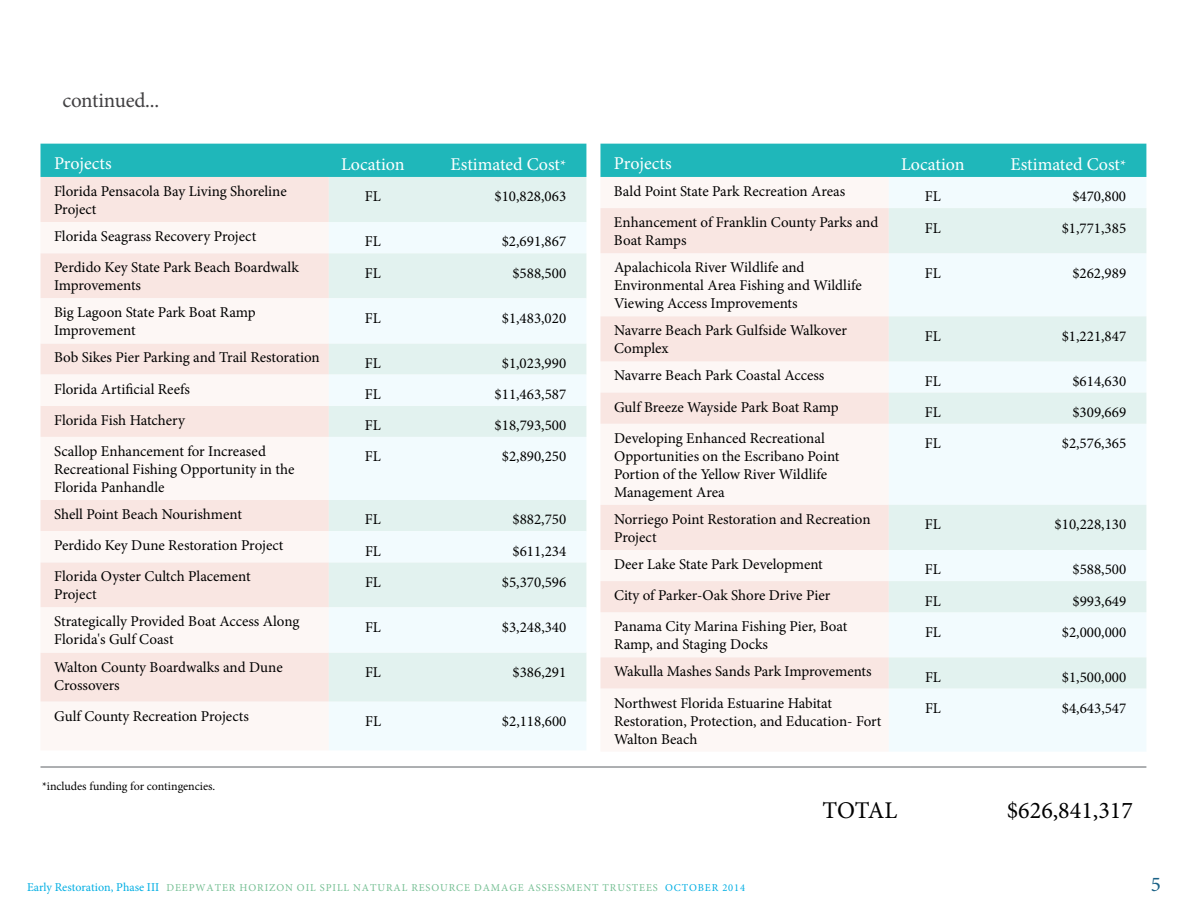
<style>
.page{position:relative;width:1188px;height:918px;background:#fff}
.page>*{position:absolute;margin:0;border:0;box-sizing:border-box;transform-origin:0 0}
.t1{font:24px "Minion Pro";color:#000}
.t2{font:21px "Minion Pro";letter-spacing:-.01em;color:#414042}
.t3{font:21px "Minion Pro";color:#1a6186}
.t4{font:18px "Minion Pro";color:#fff}
.t5{font:15px/18px "Minion Pro";color:#000}
.t6{font:12px "Minion Pro";color:#000}
.t7{font:10.5px "Minion Pro";letter-spacing:.085em;color:#75bf93}
.s1{font-size:15px}
.s2{font-size:12px;color:#00aee3}
.s3{color:#00aee3}
</style>
<div class="page">
<div style="left:600px;top:144px;width:546px;height:33px;background:#1fb7ba"></div>
<div style="left:889px;top:177px;width:257px;height:574px;background:#f2fbfe"></div>
<svg style="left:600px;top:208px;width:289px;height:481px;fill:#fdf7f5"></svg>
<svg style="left:889px;top:208px;width:257px;height:481px;fill:#f2fbfe"></svg>
<div style="left:40px;top:144px;width:546px;height:33px;background:#1fb7ba"></div>
<div style="left:40px;top:177px;width:289px;height:45px;background:#f9e6e2"></div>
<div style="left:329px;top:177px;width:257px;height:45px;background:#e2f2ef"></div>
<svg style="left:40px;top:253px;width:289px;height:449px;fill:#f9e6e2"></svg>
<svg style="left:329px;top:222px;width:257px;height:528px;fill:#f2fbfe"></svg>
<hr style="left:40px;top:766px;width:871px;height:2px;background:#939598">
<hr style="left:911px;top:766px;width:235px;height:2px;background:#939598">
<h2 class="t2" style="left:62px;top:86px;width:98px">continued...</h2>
<p class="t4" style="left:54px;top:151px;width:59px">Projects</p>
<p class="t4" style="left:341px;top:152px;width:65px">Location</p>
<p class="t4" style="left:451px;top:152px;width:117px">Estimated Cost<span class="s1">*</span></p>
<p class="t5" style="left:54px;top:182px;width:234px">Florida Pensacola Bay Living Shoreline<br>Project</p>
<p class="t5" style="left:365px;top:188px;width:18px">FL</p>
<p class="t5" style="left:495px;top:188px;width:73px">$10,828,063</p>
<p class="t5" style="left:54px;top:227px;width:204px">Florida Seagrass Recovery Project</p>
<p class="t5" style="left:365px;top:233px;width:18px">FL</p>
<p class="t5" style="left:502px;top:233px;width:66px">$2,691,867</p>
<p class="t5" style="left:54px;top:259px;width:246px">Perdido Key State Park Beach Boardwalk<br>Improvements</p>
<p class="t5" style="left:365px;top:264px;width:18px">FL</p>
<p class="t5" style="left:512px;top:264px;width:55px">$588,500</p>
<p class="t5" style="left:54px;top:304px;width:203px">Big Lagoon State Park Boat Ramp<br>Improvement</p>
<p class="t5" style="left:365px;top:309px;width:18px">FL</p>
<p class="t5" style="left:502px;top:309px;width:66px">$1,483,020</p>
<p class="t5" style="left:54px;top:349px;width:267px">Bob Sikes Pier Parking and Trail Restoration</p>
<p class="t5" style="left:365px;top:354px;width:18px">FL</p>
<p class="t5" style="left:502px;top:354px;width:66px">$1,023,990</p>
<p class="t5" style="left:54px;top:380px;width:137px">Florida Artificial Reefs</p>
<p class="t5" style="left:365px;top:385px;width:18px">FL</p>
<p class="t5" style="left:495px;top:385px;width:73px">$11,463,587</p>
<p class="t5" style="left:54px;top:411px;width:132px">Florida Fish Hatchery</p>
<p class="t5" style="left:365px;top:416px;width:18px">FL</p>
<p class="t5" style="left:495px;top:416px;width:73px">$18,793,500</p>
<p class="t5" style="left:54px;top:442px;width:242px">Scallop Enhancement for Increased<br>Recreational Fishing Opportunity in the<br>Florida Panhandle</p>
<p class="t5" style="left:365px;top:448px;width:18px">FL</p>
<p class="t5" style="left:502px;top:448px;width:66px">$2,890,250</p>
<p class="t5" style="left:54px;top:505px;width:189px">Shell Point Beach Nourishment</p>
<p class="t5" style="left:365px;top:511px;width:18px">FL</p>
<p class="t5" style="left:513px;top:511px;width:55px">$882,750</p>
<p class="t5" style="left:54px;top:536px;width:231px">Perdido Key Dune Restoration Project</p>
<p class="t5" style="left:365px;top:542px;width:18px">FL</p>
<p class="t5" style="left:513px;top:542px;width:55px">$611,234</p>
<p class="t5" style="left:54px;top:568px;width:198px">Florida Oyster Cultch Placement<br>Project</p>
<p class="t5" style="left:365px;top:573px;width:18px">FL</p>
<p class="t5" style="left:502px;top:573px;width:66px">$5,370,596</p>
<p class="t5" style="left:54px;top:613px;width:247px">Strategically Provided Boat Access Along<br>Florida's Gulf Coast</p>
<p class="t5" style="left:365px;top:618px;width:18px">FL</p>
<p class="t5" style="left:502px;top:618px;width:66px">$3,248,340</p>
<p class="t5" style="left:54px;top:658px;width:230px">Walton County Boardwalks and Dune<br>Crossovers</p>
<p class="t5" style="left:365px;top:663px;width:18px">FL</p>
<p class="t5" style="left:513px;top:663px;width:55px">$386,291</p>
<p class="t5" style="left:54px;top:707px;width:196px">Gulf County Recreation Projects</p>
<p class="t5" style="left:365px;top:712px;width:18px">FL</p>
<p class="t5" style="left:502px;top:712px;width:66px">$2,118,600</p>
<p class="t6" style="left:42px;top:778px;width:175px">*includes funding for contingencies.</p>
<p class="t4" style="left:614px;top:151px;width:59px">Projects</p>
<p class="t4" style="left:901px;top:152px;width:65px">Location</p>
<p class="t4" style="left:1011px;top:152px;width:117px">Estimated Cost<span class="s1">*</span></p>
<p class="t5" style="left:614px;top:182px;width:233px">Bald Point State Park Recreation Areas</p>
<p class="t5" style="left:925px;top:188px;width:18px">FL</p>
<p class="t5" style="left:1072px;top:188px;width:55px">$470,800</p>
<p class="t5" style="left:614px;top:213px;width:266px">Enhancement of Franklin County Parks and<br>Boat Ramps</p>
<p class="t5" style="left:925px;top:219px;width:18px">FL</p>
<p class="t5" style="left:1062px;top:219px;width:66px">$1,771,385</p>
<p class="t5" style="left:614px;top:259px;width:249px">Apalachicola River Wildlife and<br>Environmental Area Fishing and Wildlife<br>Viewing Access Improvements</p>
<p class="t5" style="left:925px;top:264px;width:18px">FL</p>
<p class="t5" style="left:1072px;top:264px;width:55px">$262,989</p>
<p class="t5" style="left:614px;top:322px;width:235px">Navarre Beach Park Gulfside Walkover<br>Complex</p>
<p class="t5" style="left:925px;top:327px;width:18px">FL</p>
<p class="t5" style="left:1062px;top:327px;width:66px">$1,221,847</p>
<p class="t5" style="left:614px;top:367px;width:212px">Navarre Beach Park Coastal Access</p>
<p class="t5" style="left:925px;top:372px;width:18px">FL</p>
<p class="t5" style="left:1072px;top:372px;width:55px">$614,630</p>
<p class="t5" style="left:614px;top:398px;width:226px">Gulf Breeze Wayside Park Boat Ramp</p>
<p class="t5" style="left:925px;top:403px;width:18px">FL</p>
<p class="t5" style="left:1072px;top:403px;width:55px">$309,669</p>
<p class="t5" style="left:614px;top:429px;width:227px">Developing Enhanced Recreational<br>Opportunities on the Escribano Point<br>Portion of the Yellow River Wildlife<br>Management Area</p>
<p class="t5" style="left:925px;top:434px;width:18px">FL</p>
<p class="t5" style="left:1062px;top:434px;width:66px">$2,576,365</p>
<p class="t5" style="left:614px;top:510px;width:258px">Norriego Point Restoration and Recreation<br>Project</p>
<p class="t5" style="left:925px;top:516px;width:18px">FL</p>
<p class="t5" style="left:1055px;top:516px;width:73px">$10,228,130</p>
<p class="t5" style="left:614px;top:555px;width:210px">Deer Lake State Park Development</p>
<p class="t5" style="left:925px;top:561px;width:18px">FL</p>
<p class="t5" style="left:1072px;top:561px;width:55px">$588,500</p>
<p class="t5" style="left:614px;top:586px;width:218px">City of Parker-Oak Shore Drive Pier</p>
<p class="t5" style="left:925px;top:592px;width:18px">FL</p>
<p class="t5" style="left:1073px;top:592px;width:55px">$993,649</p>
<p class="t5" style="left:614px;top:618px;width:235px">Panama City Marina Fishing Pier, Boat<br>Ramp, and Staging Docks</p>
<p class="t5" style="left:925px;top:623px;width:18px">FL</p>
<p class="t5" style="left:1062px;top:623px;width:66px">$2,000,000</p>
<p class="t5" style="left:614px;top:663px;width:259px">Wakulla Mashes Sands Park Improvements</p>
<p class="t5" style="left:925px;top:668px;width:18px">FL</p>
<p class="t5" style="left:1062px;top:668px;width:66px">$1,500,000</p>
<p class="t5" style="left:614px;top:694px;width:269px">Northwest Florida Estuarine Habitat<br>Restoration, Protection, and Education- Fort<br>Walton Beach</p>
<p class="t5" style="left:925px;top:699px;width:18px">FL</p>
<p class="t5" style="left:1062px;top:699px;width:66px">$4,643,547</p>
<h1 class="t1" style="left:823px;top:794px;width:76px">TOTAL</h1>
<h1 class="t1" style="left:1007px;top:794px;width:128px">$626,841,317</h1>
<p class="t7" style="left:27px;top:881px;width:720px"><span class="s2">Early Restoration, Phase III</span> DEEPWATER HORIZON OIL SPILL NATURAL RESOURCE DAMAGE ASSESSMENT TRUSTEES <span class="s3">OCTOBER 2014</span></p>
<h2 class="t3" style="left:1151px;top:870px;width:12px">5</h2>
</div>
